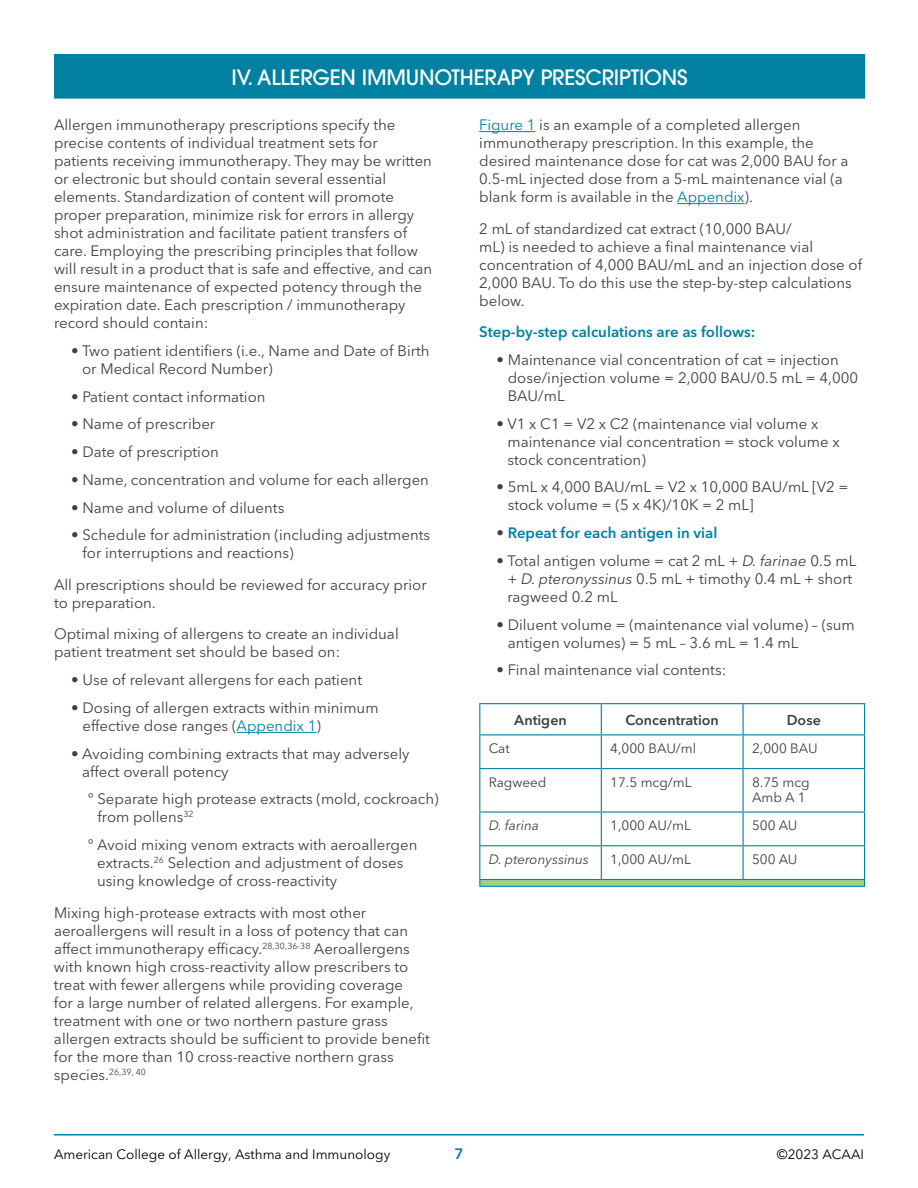
<style>
.page{position:relative;width:918px;height:1188px;background:#fff}
.page>*{position:absolute;margin:0;border:0;box-sizing:border-box;transform-origin:0 0}
.t1{font:500 21px "ITC Avant Garde Std";letter-spacing:-.01em;color:#fff}
.t2{font:15px/18px "Avenir Next LT Pro";color:#414042}
.t3{font:600 15px "Avenir Next LT Pro";color:#0081a2}
.t4{font:600 14.25px "Avenir Next LT Pro";color:#414042}
.t5{font:13.5px/15.8px "Avenir Next LT Pro";color:#414042}
.t6{font:13.5px "Avenir Next LT Pro";color:#000}
.t7{font:italic 13.5px "Avenir Next LT Pro";color:#414042}
.s1{color:#0081a2}
.s2{font-weight:400;color:#414042}
.s3{font-style:italic}
</style>
<div class="page">
<hr style="left:54px;top:1134px;width:810px;height:2px;background:#0081a2">
<div style="left:55px;top:55px;width:810px;height:43px;background:#0081a2"></div>
<hr style="left:54px;top:54px;width:811px;height:1px;background:#0081a2">
<hr style="left:54px;top:55px;width:1px;height:42px;background:#0081a2">
<hr style="left:54px;top:97px;width:811px;height:2px;background:#0081a2">
<hr style="left:237px;top:732px;width:79px;height:1px;background:#0081a2">
<hr style="left:479px;top:131px;width:57px;height:1px;background:#0081a2">
<hr style="left:677px;top:203px;width:68px;height:1px;background:#0081a2">
<div style="left:480px;top:880px;width:385px;height:6px;background:#a3d283"></div>
<hr style="left:479px;top:735px;width:1px;height:33px;background:#0081a2">
<hr style="left:601px;top:735px;width:1px;height:33px;background:#0081a2">
<hr style="left:742px;top:735px;width:2px;height:33px;background:#0081a2">
<hr style="left:864px;top:735px;width:1px;height:33px;background:#0081a2">
<hr style="left:479px;top:768px;width:122px;height:1px;background:#0081a2">
<hr style="left:479px;top:769px;width:1px;height:42px;background:#0081a2">
<hr style="left:601px;top:768px;width:142px;height:1px;background:#0081a2">
<hr style="left:601px;top:769px;width:1px;height:42px;background:#0081a2">
<hr style="left:743px;top:768px;width:122px;height:1px;background:#0081a2">
<hr style="left:742px;top:769px;width:2px;height:42px;background:#0081a2">
<hr style="left:864px;top:769px;width:1px;height:42px;background:#0081a2">
<hr style="left:479px;top:811px;width:122px;height:2px;background:#0081a2">
<hr style="left:479px;top:813px;width:1px;height:32px;background:#0081a2">
<hr style="left:601px;top:811px;width:142px;height:2px;background:#0081a2">
<hr style="left:601px;top:813px;width:1px;height:32px;background:#0081a2">
<hr style="left:743px;top:811px;width:122px;height:2px;background:#0081a2">
<hr style="left:742px;top:813px;width:2px;height:32px;background:#0081a2">
<hr style="left:864px;top:813px;width:1px;height:32px;background:#0081a2">
<hr style="left:479px;top:845px;width:122px;height:1px;background:#0081a2">
<hr style="left:479px;top:846px;width:1px;height:33px;background:#0081a2">
<hr style="left:601px;top:845px;width:142px;height:1px;background:#0081a2">
<hr style="left:601px;top:846px;width:1px;height:33px;background:#0081a2">
<hr style="left:743px;top:845px;width:122px;height:1px;background:#0081a2">
<hr style="left:742px;top:846px;width:2px;height:33px;background:#0081a2">
<hr style="left:864px;top:846px;width:1px;height:33px;background:#0081a2">
<hr style="left:479px;top:703px;width:122px;height:1px;background:#0081a2">
<hr style="left:479px;top:704px;width:1px;height:30px;background:#0081a2">
<hr style="left:601px;top:703px;width:142px;height:1px;background:#0081a2">
<hr style="left:601px;top:704px;width:1px;height:30px;background:#0081a2">
<hr style="left:743px;top:703px;width:122px;height:1px;background:#0081a2">
<hr style="left:742px;top:704px;width:2px;height:30px;background:#0081a2">
<hr style="left:864px;top:704px;width:1px;height:30px;background:#0081a2">
<hr style="left:479px;top:734px;width:122px;height:1px;background:#0081a2">
<hr style="left:601px;top:734px;width:142px;height:1px;background:#0081a2">
<hr style="left:743px;top:734px;width:122px;height:1px;background:#0081a2">
<hr style="left:479px;top:879px;width:122px;height:1px;background:#0081a2">
<hr style="left:601px;top:879px;width:142px;height:1px;background:#0081a2">
<hr style="left:743px;top:879px;width:122px;height:1px;background:#0081a2">
<hr style="left:479px;top:886px;width:122px;height:1px;background:#0081a2">
<hr style="left:601px;top:886px;width:142px;height:1px;background:#0081a2">
<hr style="left:743px;top:886px;width:122px;height:1px;background:#0081a2">
<h1 class="t1" style="left:232px;top:63px;width:457px">IV. ALLERGEN IMMUNOTHERAPY PRESCRIPTIONS</h1>
<p class="t2" style="left:54px;top:116px;width:380px">Allergen immunotherapy prescriptions specify the precise contents of individual treatment sets for patients receiving immunotherapy. They may be written or electronic but should contain several essential elements. Standardization of content will promote proper preparation, minimize risk for errors in allergy shot administration and facilitate patient transfers of care. Employing the prescribing principles that follow will result in a product that is safe and effective, and can ensure maintenance of expected potency through the expiration date. Each prescription / immunotherapy record should contain:</p>
<p class="t2" style="left:82px;top:342px;width:349px;text-indent:-11px">• Two patient identifiers (i.e., Name and Date of Birth or Medical Record Number)</p>
<p class="t2" style="left:71px;top:387px;width:196px">• Patient contact information</p>
<p class="t2" style="left:71px;top:415px;width:146px">• Name of prescriber</p>
<p class="t2" style="left:71px;top:443px;width:149px">• Date of prescription</p>
<p class="t2" style="left:71px;top:471px;width:359px">• Name, concentration and volume for each allergen</p>
<p class="t2" style="left:71px;top:498px;width:215px">• Name and volume of diluents</p>
<p class="t2" style="left:82px;top:526px;width:349px;text-indent:-11px">• Schedule for administration (including adjustments for interruptions and reactions)</p>
<p class="t2" style="left:54px;top:576px;width:374px">All prescriptions should be reviewed for accuracy prior to preparation.</p>
<p class="t2" style="left:54px;top:625px;width:346px">Optimal mixing of allergens to create an individual patient treatment set should be based on:</p>
<p class="t2" style="left:71px;top:671px;width:292px">• Use of relevant allergens for each patient</p>
<p class="t2" style="left:82px;top:699px;width:298px;text-indent:-11px">• Dosing of allergen extracts within minimum effective dose ranges (<span class="s1">Appendix 1</span>)</p>
<p class="t2" style="left:82px;top:744px;width:329px;text-indent:-11px">• Avoiding combining extracts that may adversely affect overall potency</p>
<p class="t2" style="left:98px;top:790px;width:343px;text-indent:-10px">° Separate high protease extracts (mold, cockroach) from pollens<sup>32</sup></p>
<p class="t2" style="left:97px;top:836px;width:322px;text-indent:-9px">° Avoid mixing venom extracts with aeroallergen extracts.<sup>26</sup> Selection and adjustment of doses using knowledge of cross-reactivity</p>
<p class="t2" style="left:54px;top:903px;width:377px">Mixing high-protease extracts with most other aeroallergens will result in a loss of potency that can affect immunotherapy efficacy.<sup>28,30,36-38</sup> Aeroallergens with known high cross-reactivity allow prescribers to treat with fewer allergens while providing coverage<br>for a large number of related allergens. For example, treatment with one or two northern pasture grass allergen extracts should be sufficient to provide benefit for the more than 10 cross-reactive northern grass species.<sup>26,39,</sup> <sup>40</sup></p>
<p class="t2" style="left:479px;top:116px;width:371px"><span class="s1">Figure 1</span> is an example of a completed allergen immunotherapy prescription. In this example, the desired maintenance dose for cat was 2,000 BAU for a 0.5-mL injected dose from a 5-mL maintenance vial (a blank form is available in the <span class="s1">Appendix</span>).</p>
<p class="t2" style="left:479px;top:219px;width:384px">2 mL of standardized cat extract (10,000 BAU/<br>mL) is needed to achieve a final maintenance vial concentration of 4,000 BAU/mL and an injection dose of 2,000 BAU. To do this use the step-by-step calculations below.</p>
<p class="t3" style="left:479px;top:323px;width:278px">Step-by-step calculations are as follows:</p>
<p class="t2" style="left:508px;top:351px;width:352px;text-indent:-11px">• Maintenance vial concentration of cat = injection dose/injection volume = 2,000 BAU/0.5 mL = 4,000<br>BAU/mL</p>
<p class="t2" style="left:507px;top:414px;width:334px;text-indent:-11px">• V1 x C1 = V2 x C2 (maintenance vial volume x maintenance vial concentration = stock volume x stock concentration)</p>
<p class="t2" style="left:508px;top:478px;width:342px;text-indent:-11px">• 5mL x 4,000 BAU/mL = V2 x 10,000 BAU/mL [V2 = stock volume = (5 x 4K)/10K = 2 mL]</p>
<p class="t3" style="left:496px;top:524px;width:223px"><span class="s2">•</span> Repeat for each antigen in vial</p>
<p class="t2" style="left:507px;top:552px;width:351px;text-indent:-11px">• Total antigen volume = cat 2 mL + <span class="s3">D. farinae</span> 0.5 mL + <span class="s3">D. pteronyssinus</span> 0.5 mL + timothy 0.4 mL + short ragweed 0.2 mL</p>
<p class="t2" style="left:508px;top:615px;width:349px;text-indent:-11px">• Diluent volume = (maintenance vial volume) – (sum antigen volumes) = 5 mL – 3.6 mL = 1.4 mL</p>
<p class="t2" style="left:496px;top:661px;width:231px">• Final maintenance vial contents:</p>
<p class="t4" style="left:514px;top:711px;width:54px">Antigen</p>
<p class="t4" style="left:626px;top:711px;width:95px">Concentration</p>
<p class="t4" style="left:787px;top:711px;width:36px">Dose</p>
<p class="t5" style="left:489px;top:740px;width:22px">Cat</p>
<p class="t5" style="left:610px;top:740px;width:87px">4,000 BAU/ml</p>
<p class="t5" style="left:752px;top:740px;width:67px">2,000 BAU</p>
<p class="t5" style="left:489px;top:774px;width:59px">Ragweed</p>
<p class="t5" style="left:610px;top:774px;width:83px">17.5 mcg/mL</p>
<p class="t5" style="left:752px;top:774px;width:59px">8.75 mcg<br>Amb A 1</p>
<p class="t7" style="left:489px;top:817px;width:52px">D. farina</p>
<p class="t5" style="left:610px;top:817px;width:82px">1,000 AU/mL</p>
<p class="t5" style="left:752px;top:817px;width:47px">500 AU</p>
<p class="t7" style="left:489px;top:851px;width:102px">D. pteronyssinus</p>
<p class="t5" style="left:610px;top:851px;width:82px">1,000 AU/mL</p>
<p class="t5" style="left:752px;top:851px;width:47px">500 AU</p>
<p class="t6" style="left:54px;top:1146px;width:338px">American College of Allergy, Asthma and Immunology</p>
<p class="t3" style="left:454px;top:1144px;width:11px">7</p>
<p class="t6" style="left:777px;top:1146px;width:89px">©2023 ACAAI</p>
</div>
